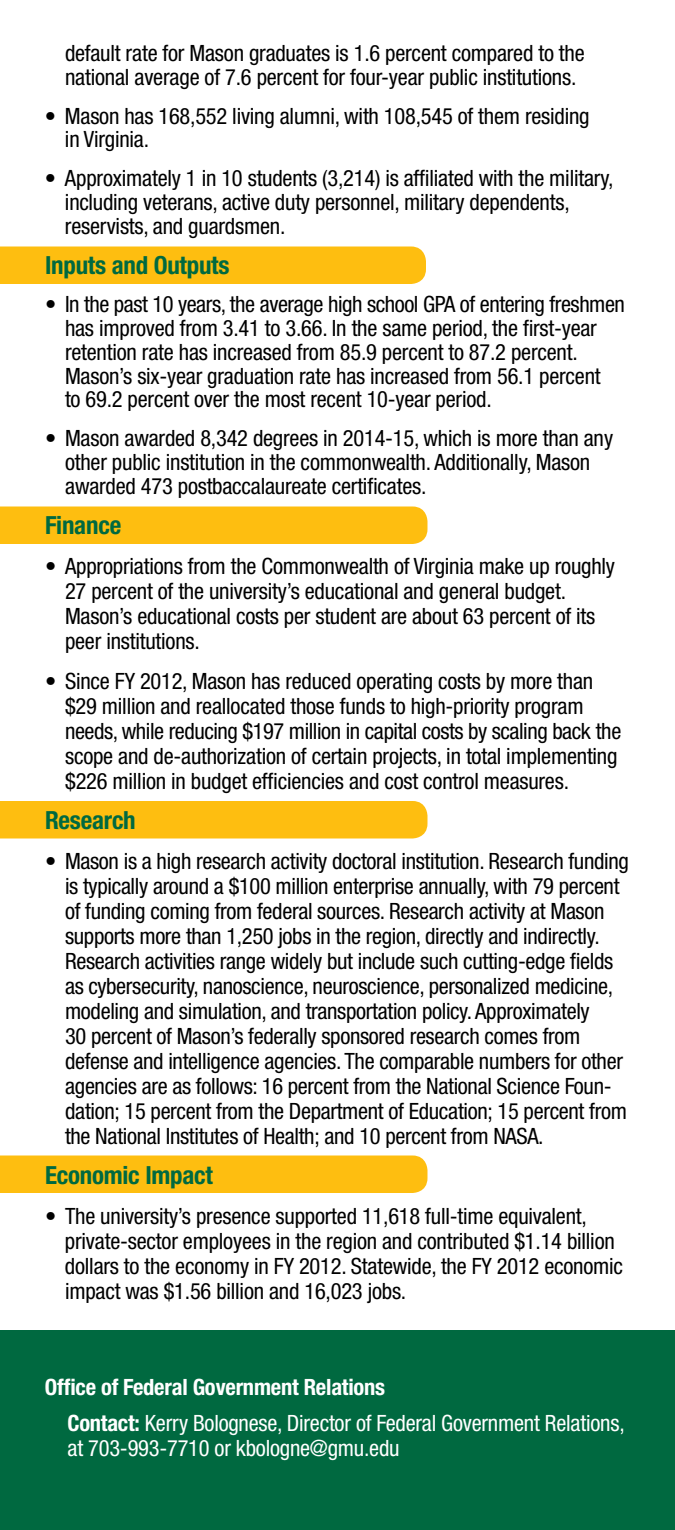
<style>
.page{position:relative;width:675px;height:1530px;background:#fff}
.page>*{position:absolute;margin:0;border:0;box-sizing:border-box;transform-origin:0 0}
.t1{font:700 condensed 25px "Helvetica Neue LT Std";letter-spacing:-.01em;color:#006940}
.t2{font:condensed 22.5px/25px "Helvetica Neue LT Std";letter-spacing:-.01em;color:#000}
.t3{font:condensed 22.5px/36.2px "Helvetica Neue LT Std";letter-spacing:-.01em;color:#fff}
.s1{font-weight:700}
</style>
<div class="page">
<div style="left:0;top:246px;width:426px;height:38px;background:#febe10"></div>
<div style="left:0;top:507px;width:428px;height:37px;background:#febe10"></div>
<div style="left:0;top:801px;width:428px;height:37px;background:#febe10"></div>
<div style="left:0;top:1155px;width:428px;height:38px;background:#febe10"></div>
<div style="left:0;top:1330px;width:675px;height:200px;background:#006940"></div>
<p class="t2" style="left:65px;top:41px;width:521px;line-height:23.8px">default rate for Mason graduates is 1.6 percent compared to the national average of 7.6 percent for four-year public institutions.</p>
<p class="t2" style="left:65px;top:104px;width:526px;line-height:23.8px;text-indent:-20px">• Mason has 168,552 living alumni, with 108,545 of them residing in Virginia.</p>
<p class="t2" style="left:65px;top:166px;width:550px;line-height:23.8px;text-indent:-20px">• Approximately 1 in 10 students (3,214) is affiliated with the military, including veterans, active duty personnel, military dependents, reservists, and guardsmen.</p>
<p class="t1" style="left:45px;top:250px;width:186px">Inputs and Outputs</p>
<p class="t2" style="left:65px;top:292px;width:562px;line-height:23.8px;text-indent:-20px">• In the past 10 years, the average high school GPA of entering freshmen has improved from 3.41 to 3.66. In the same period, the first-year retention rate has increased from 85.9 percent to 87.2 percent.<br>Mason’s six-year graduation rate has increased from 56.1 percent<br>to 69.2 percent over the most recent 10-year period.</p>
<p class="t2" style="left:65px;top:426px;width:550px;line-height:23.8px;text-indent:-20px">• Mason awarded 8,342 degrees in 2014-15, which is more than any other public institution in the commonwealth. Additionally, Mason awarded 473 postbaccalaureate certificates.</p>
<p class="t1" style="left:45px;top:510px;width:78px">Finance</p>
<p class="t2" style="left:65px;top:553px;width:552px;text-indent:-20px">• Appropriations from the Commonwealth of Virginia make up roughly 27 percent of the university’s educational and general budget.<br>Mason’s educational costs per student are about 63 percent of its peer institutions.</p>
<p class="t2" style="left:65px;top:668px;width:558px;text-indent:-20px">• Since FY 2012, Mason has reduced operating costs by more than $29 million and reallocated those funds to high-priority program needs, while reducing $197 million in capital costs by scaling back the scope and de-authorization of certain projects, in total implementing $226 million in budget efficiencies and cost control measures.</p>
<p class="t1" style="left:45px;top:805px;width:92px">Research</p>
<p class="t2" style="left:65px;top:848px;width:565px;text-indent:-20px">• Mason is a high research activity doctoral institution. Research funding is typically around a $100 million enterprise annually, with 79 percent of funding coming from federal sources. Research activity at Mason supports more than 1,250 jobs in the region, directly and indirectly.<br>Research activities range widely but include such cutting-edge fields as cybersecurity, nanoscience, neuroscience, personalized medicine, modeling and simulation, and transportation policy. Approximately<br>30 percent of Mason’s federally sponsored research comes from defense and intelligence agencies. The comparable numbers for other agencies are as follows: 16 percent from the National Science Foun&shy;dation; 15 percent from the Department of Education; 15 percent from the National Institutes of Health; and 10 percent from NASA.</p>
<p class="t1" style="left:45px;top:1160px;width:170px">Economic Impact</p>
<p class="t2" style="left:65px;top:1203px;width:560px;text-indent:-20px">• The university’s presence supported 11,618 full-time equivalent, private-sector employees in the region and contributed $1.14 billion dollars to the economy in FY 2012. Statewide, the FY 2012 economic impact was $1.56 billion and 16,023 jobs.</p>
<p class="t3" style="left:67px;top:1369px;width:559px;text-indent:-22px"><span class="s1">Office of Federal Government Relations<br>Contact:</span> Kerry Bolognese, Director of Federal Government Relations,</p>
<p class="t3" style="left:67px;top:1430px;width:334px">at 703-993-7710 or kbologne@gmu.edu</p>
</div>
